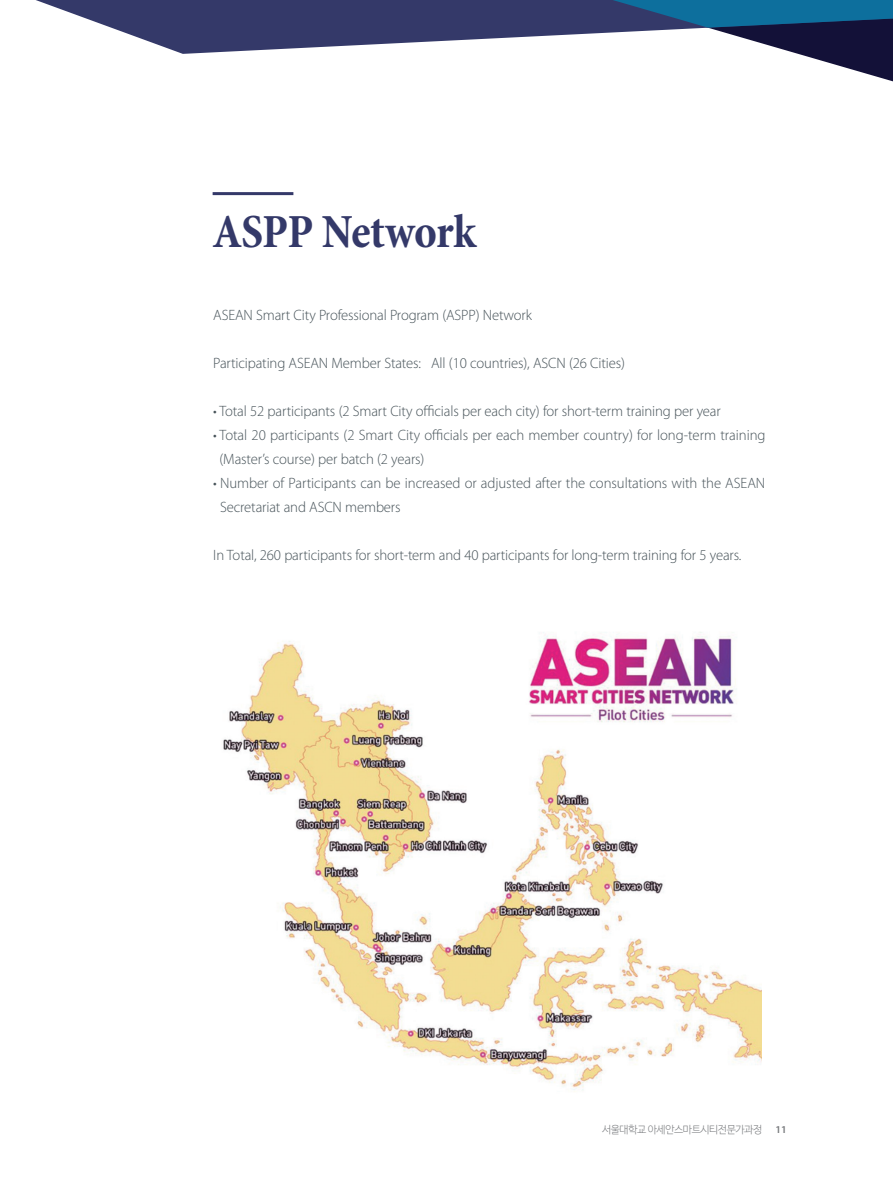
<style>
.page{position:relative;width:893px;height:1191px;background:#fff}
.page>*{position:absolute;margin:0;border:0;box-sizing:border-box;transform-origin:0 0}
.t1{font:700 condensed 48px "Minion Pro";letter-spacing:-.02em;color:#343969}
.t2{font:300 15px/24px "Myriad Pro";letter-spacing:-.01em;color:#475359}
.t3{font:10.5px "Nanum Barun Gothic OTF Light";letter-spacing:-.04em;color:#76787b}
.t4{font:600 10.5px "Myriad Pro";color:#76787b}
</style>
<div class="page">
<svg style="left:36px;top:0;width:532px;height:54px;fill:#343969"></svg>
<svg style="left:568px;top:0;width:325px;height:82px"></svg>
<hr style="left:213px;top:192px;width:80px;height:3px;background:#343969">
<img style="left:223px;top:632px;width:538px;height:460px">
<h1 class="t1" style="left:213px;top:199px;width:265px">ASPP Network</h1>
<p class="t2" style="left:213px;top:303px;width:320px">ASEAN Smart City Professional Program (ASPP) Network</p>
<p class="t2" style="left:213px;top:351px;width:413px">Participating ASEAN Member States: All (10 countries), ASCN (26 Cities)</p>
<p class="t2" style="left:213px;top:399px;width:509px">• Total 52 participants (2 Smart City officials per each city) for short-term training per year</p>
<p class="t2" style="left:219px;top:423px;width:548px;text-indent:-6px">• Total 20 participants (2 Smart City officials per each member country) for long-term training (Master’s course) per batch (2 years)</p>
<p class="t2" style="left:220px;top:471px;width:547px;text-indent:-7px">• Number of Participants can be increased or adjusted after the consultations with the ASEAN<br>Secretariat and ASCN members</p>
<p class="t2" style="left:213px;top:543px;width:530px">In Total, 260 participants for short-term and 40 participants for long-term training for 5 years.</p>
<p class="t3" style="left:602px;top:1123px;width:162px">서울대학교 아세안스마트시티전문가과정</p>
<p class="t4" style="left:775px;top:1123px;width:13px">11</p>
</div>
